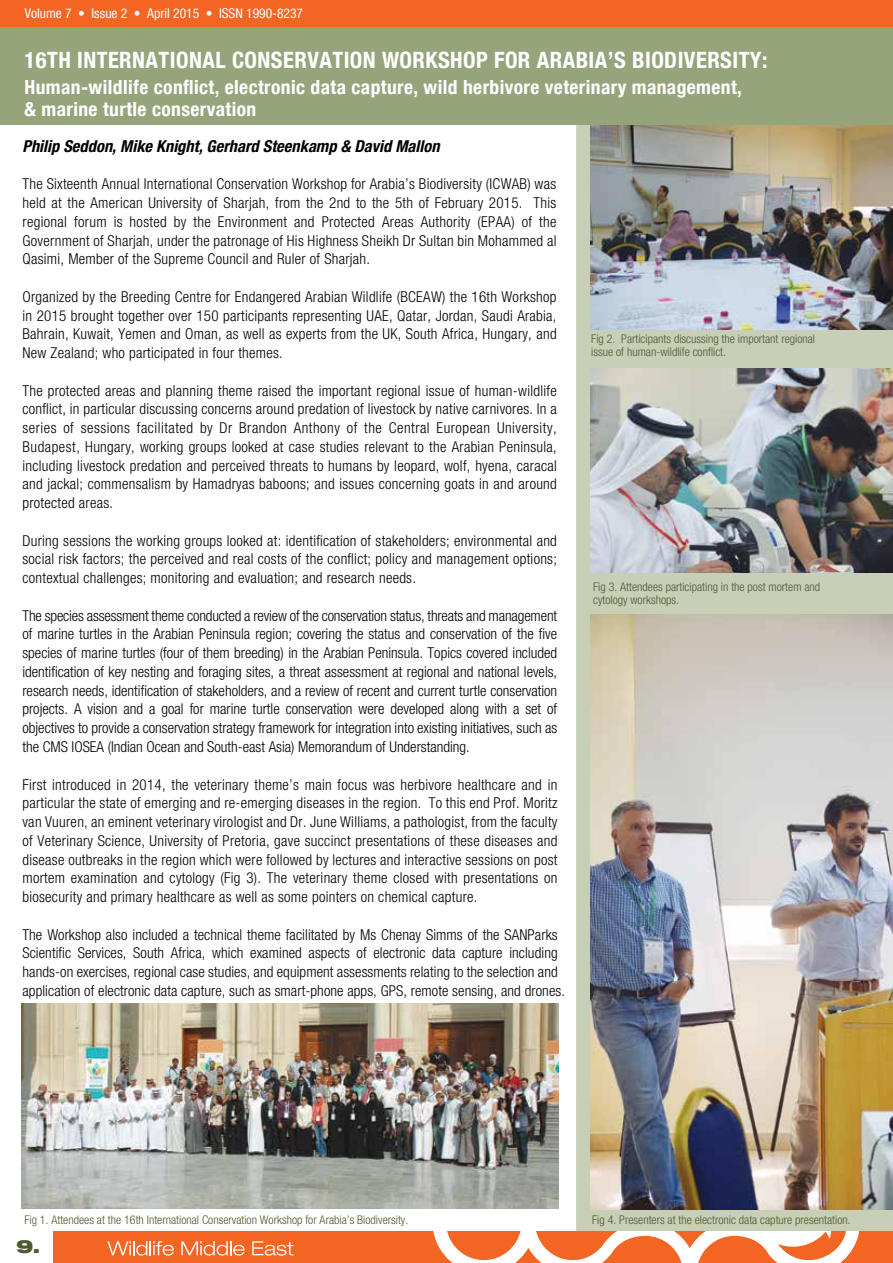
<style>
.page{position:relative;width:893px;height:1263px;background:#fff}
.page>*{position:absolute;margin:0;border:0;box-sizing:border-box;transform-origin:0 0}
.t1{font:700 condensed 22.5px "Helvetica Neue LT Com";letter-spacing:.02em;color:#fff}
.t2{font:700 condensed 19.5px/22.5px "Helvetica Neue LT Com";letter-spacing:.02em;color:#fff}
.t3{font:900 expanded 18px "Helvetica Neue LT Com";color:#4e5a30}
.t4{font:italic 700 condensed 16.5px "Helvetica Neue LT Com";color:#000}
.t5{font:300 condensed 15px/18.8px "Helvetica Neue LT Com";letter-spacing:.005em;color:#000;text-align:justify}
.t6{font:condensed 13.5px "Helvetica Neue LT Com";color:#fff}
.t7{font:300 condensed 12px/13.5px "Helvetica Neue LT Com";color:#4e5a30}
</style>
<div class="page">
<div style="left:576px;top:0;width:317px;height:1232px;background:#c7cfb7"></div>
<div style="left:0;top:0;width:893px;height:27px;background:#f26522"></div>
<div style="left:0;top:27px;width:893px;height:98px;background:#96a47c"></div>
<div style="left:53px;top:1231px;width:840px;height:32px;background:#f26522"></div>
<svg style="left:107px;top:1241px;width:67px;height:14px"></svg>
<svg style="left:181px;top:1241px;width:64px;height:14px"></svg>
<svg style="left:252px;top:1241px;width:41px;height:14px"></svg>
<svg style="left:433px;top:1231px;width:426px;height:32px"></svg>
<img style="left:22px;top:1003px;width:537px;height:205px">
<img style="left:591px;top:125px;width:302px;height:204px">
<img style="left:591px;top:368px;width:302px;height:205px">
<img style="left:591px;top:614px;width:302px;height:595px">
<p class="t6" style="left:25px;top:5px;width:280px">Volume 7 • Issue 2 • April 2015 • ISSN 1990-8237</p>
<h1 class="t1" style="left:25px;top:47px;width:744px">16TH INTERNATIONAL CONSERVATION WORKSHOP FOR ARABIA’S BIODIVERSITY:</h1>
<h2 class="t2" style="left:25px;top:75px;width:719px">Human-wildlife conflict, electronic data capture, wild herbivore veterinary management, &amp; marine turtle conservation</h2>
<p class="t4" style="left:22px;top:136px;width:419px">Philip Seddon, Mike Knight, Gerhard Steenkamp &amp; David Mallon</p>
<p class="t5" style="left:22px;top:175px;width:535px">The Sixteenth Annual International Conservation Workshop for Arabia’s Biodiversity (ICWAB) was held at the American University of Sharjah, from the 2nd to the 5th of February 2015. This regional forum is hosted by the Environment and Protected Areas Authority (EPAA) of the Government of Sharjah, under the patronage of His Highness Sheikh Dr Sultan bin Mohammed al Qasimi, Member of the Supreme Council and Ruler of Sharjah.</p>
<p class="t5" style="left:22px;top:287px;width:536px">Organized by the Breeding Centre for Endangered Arabian Wildlife (BCEAW) the 16th Workshop in 2015 brought together over 150 participants representing UAE, Qatar, Jordan, Saudi Arabia, Bahrain, Kuwait, Yemen and Oman, as well as experts from the UK, South Africa, Hungary, and New Zealand; who participated in four themes.</p>
<p class="t5" style="left:22px;top:381px;width:536px">The protected areas and planning theme raised the important regional issue of human-wildlife conflict, in particular discussing concerns around predation of livestock by native carnivores. In a series of sessions facilitated by Dr Brandon Anthony of the Central European University, Budapest, Hungary, working groups looked at case studies relevant to the Arabian Peninsula, including livestock predation and perceived threats to humans by leopard, wolf, hyena, caracal and jackal; commensalism by Hamadryas baboons; and issues concerning goats in and around protected areas.</p>
<p class="t5" style="left:22px;top:531px;width:536px">During sessions the working groups looked at: identification of stakeholders; environmental and social risk factors; the perceived and real costs of the conflict; policy and management options; contextual challenges; monitoring and evaluation; and research needs.</p>
<p class="t5" style="left:22px;top:606px;width:536px">The species assessment theme conducted a review of the conservation status, threats and management of marine turtles in the Arabian Peninsula region; covering the status and conservation of the five species of marine turtles (four of them breeding) in the Arabian Peninsula. Topics covered included identification of key nesting and foraging sites, a threat assessment at regional and national levels, research needs, identification of stakeholders, and a review of recent and current turtle conservation projects. A vision and a goal for marine turtle conservation were developed along with a set of objectives to provide a conservation strategy framework for integration into existing initiatives, such as the CMS IOSEA (Indian Ocean and South-east Asia) Memorandum of Understanding.</p>
<p class="t5" style="left:22px;top:775px;width:537px">First introduced in 2014, the veterinary theme’s main focus was herbivore healthcare and in particular the state of emerging and re-emerging diseases in the region. To this end Prof. Moritz van Vuuren, an eminent veterinary virologist and Dr. June Williams, a pathologist, from the faculty of Veterinary Science, University of Pretoria, gave succinct presentations of these diseases and disease outbreaks in the region which were followed by lectures and interactive sessions on post mortem examination and cytology (Fig 3). The veterinary theme closed with presentations on biosecurity and primary healthcare as well as some pointers on chemical capture.</p>
<p class="t5" style="left:22px;top:925px;width:544px;text-align:left">The Workshop also included a technical theme facilitated by Ms Chenay Simms of the SANParks Scientific Services, South Africa, which examined aspects of electronic data capture including hands-on exercises, regional case studies, and equipment assessments relating to the selection and application of electronic data capture, such as smart-phone apps, GPS, remote sensing, and drones.</p>
<p class="t7" style="left:591px;top:332px;width:225px">Fig 2. Participants discussing the important regional issue of human-wildlife conflict.</p>
<p class="t7" style="left:593px;top:579px;width:229px">Fig 3. Attendees participating in the post mortem and cytology workshops.</p>
<p class="t7" style="left:24px;top:1212px;width:385px">Fig 1. Attendees at the 16th International Conservation Workshop for Arabia’s Biodiversity.</p>
<p class="t3" style="left:16px;top:1235px;width:26px">9.</p>
<p class="t7" style="left:592px;top:1212px;width:260px">Fig 4. Presenters at the electronic data capture presentation.</p>
</div>
